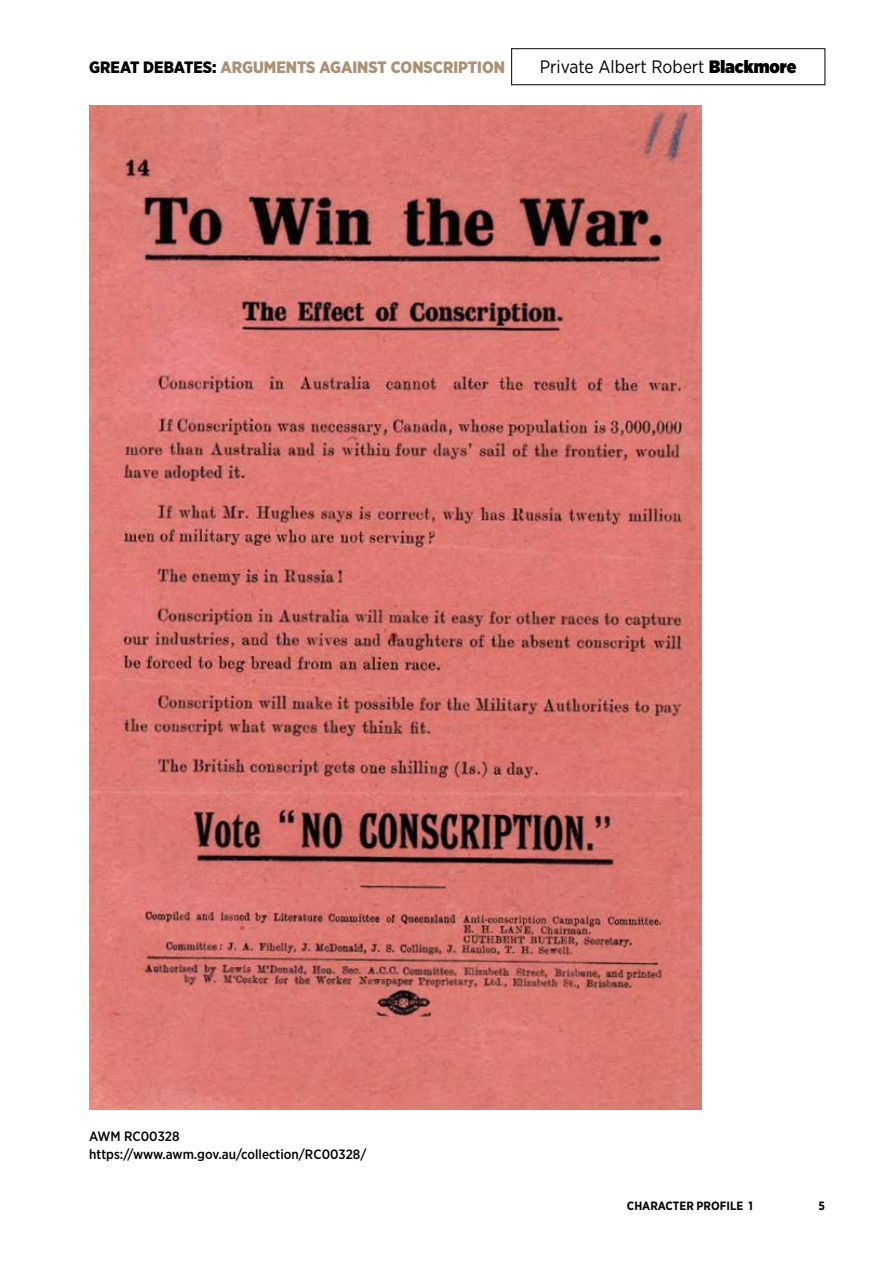
<style>
.page{position:relative;width:893px;height:1263px;background:#fff}
.page>*{position:absolute;margin:0;border:0;box-sizing:border-box;transform-origin:0 0}
.t1{font:18px "Gotham Narrow";color:#000}
.t2{font:900 16.5px "Gotham Narrow";color:#ab9174}
.t3{font:500 13.5px/18px "Gotham Narrow";color:#000}
.t4{font:700 12px "Gotham Narrow";color:#000}
.s1{color:#000}
.s2{font-weight:900}
</style>
<div class="page">
<div style="left:511px;top:48px;width:314px;height:37px;border:1px solid #000"></div>
<img style="left:89px;top:105px;width:613px;height:1004px">
<p class="t2" style="left:89px;top:57px;width:417px"><span class="s1">GREAT DEBATES:</span> ARGUMENTS AGAINST CONSCRIPTION</p>
<h1 class="t1" style="left:540px;top:55px;width:258px">Private Albert Robert <span class="s2">Blackmore</span></h1>
<p class="t3" style="left:89px;top:1127px;width:279px">AWM RC00328 https://www.awm.gov.au/collection/RC00328/</p>
<p class="t4" style="left:627px;top:1198px;width:128px">CHARACTER PROFILE 1</p>
<p class="t4" style="left:818px;top:1198px;width:8px">5</p>
</div>
